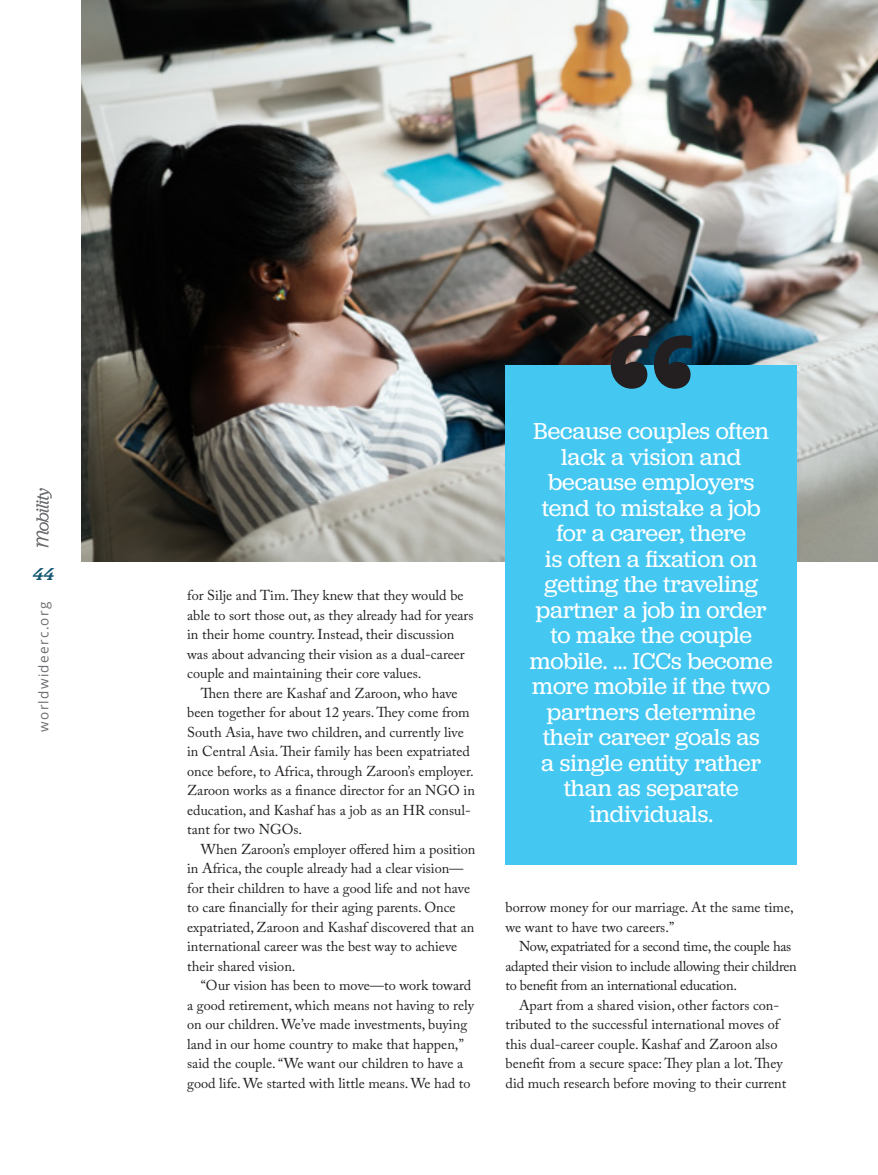
<style>
.page{position:relative;width:878px;height:1175px;background:#fff}
.page>*{position:absolute;margin:0;border:0;box-sizing:border-box;transform-origin:0 0}
.Pull_Quote{font:24px/25.5px "Jubilat";letter-spacing:-.005em;color:#fff;text-align:center}
.t1{font:italic 500 18px "Jubilat";color:#145672}
.BODY___Indent{font:14.25px/19.5px "Adobe Caslon Pro";color:#231f20}
.BODY___Indent-2{font:14.25px/19.5px "Adobe Caslon Pro";letter-spacing:-.02em;color:#231f20}
.t2{font:13.5px "Open Sans";letter-spacing:.1em;color:#6c6d70}
</style>
<div class="page">
<img style="left:81px;top:0;width:797px;height:561px">
<div style="left:505px;top:366px;width:291px;height:499px;background:#44c8f2"></div>
<svg style="left:610px;top:335px;width:81px;height:54px;background:#283d47"></svg>
<svg style="left:36px;top:488px;width:16px;height:59px"></svg>
<p class="t1" style="left:33px;top:563px;width:23px">44</p>
<p class="t2" style="left:34px;top:732px;width:132px;rotate:-90deg">worldwideerc.org</p>
<p class="BODY___Indent" style="left:187px;top:585px;width:288px">for Silje and Tim. They knew that they would be able to sort those out, as they already had for years in their home country. Instead, their discussion was about advancing their vision as a dual-career couple and maintaining their core values.</p>
<p class="BODY___Indent" style="left:187px;top:683px;width:289px;text-indent:13px">Then there are Kashaf and Zaroon, who have been together for about 12 years. They come from South Asia, have two children, and currently live in Central Asia. Their family has been expatriated once before, to Africa, through Zaroon’s employer.<br>Zaroon works as a finance director for an NGO in education, and Kashaf has a job as an HR consul&shy;tant for two NGOs.</p>
<p class="BODY___Indent" style="left:187px;top:839px;width:290px;text-indent:13px">When Zaroon’s employer offered him a position in Africa, the couple already had a clear vision— for their children to have a good life and not have to care financially for their aging parents. Once expatriated, Zaroon and Kashaf discovered that an international career was the best way to achieve their shared vision.</p>
<p class="BODY___Indent" style="left:187px;top:975px;width:288px;text-indent:13px">“Our vision has been to move—to work toward a good retirement, which means not having to rely on our children. We’ve made investments, buying land in our home country to make that happen,” said the couple. “We want our children to have a good life. We started with little means. We had to</p>
<p class="Pull_Quote" style="left:530px;top:418px;width:244px">Because couples often lack a vision and because employers tend to mistake a job for a career, there<br>is often a fixation on getting the traveling partner a job in order to make the couple mobile. … ICCs become more mobile if the two partners determine their career goals as<br>a single entity rather than as separate individuals.</p>
<p class="BODY___Indent" style="left:505px;top:897px;width:289px">borrow money for our marriage. At the same time, we want to have two careers.”</p>
<p class="BODY___Indent-2" style="left:505px;top:936px;width:293px;text-indent:14px">Now, expatriated for a second time, the couple has adapted their vision to include allowing their children to benefit from an international education.</p>
<p class="BODY___Indent" style="left:505px;top:995px;width:282px;text-indent:14px">Apart from a shared vision, other factors con&shy;tributed to the successful international moves of this dual-career couple. Kashaf and Zaroon also benefit from a secure space: They plan a lot. They did much research before moving to their current</p>
</div>
